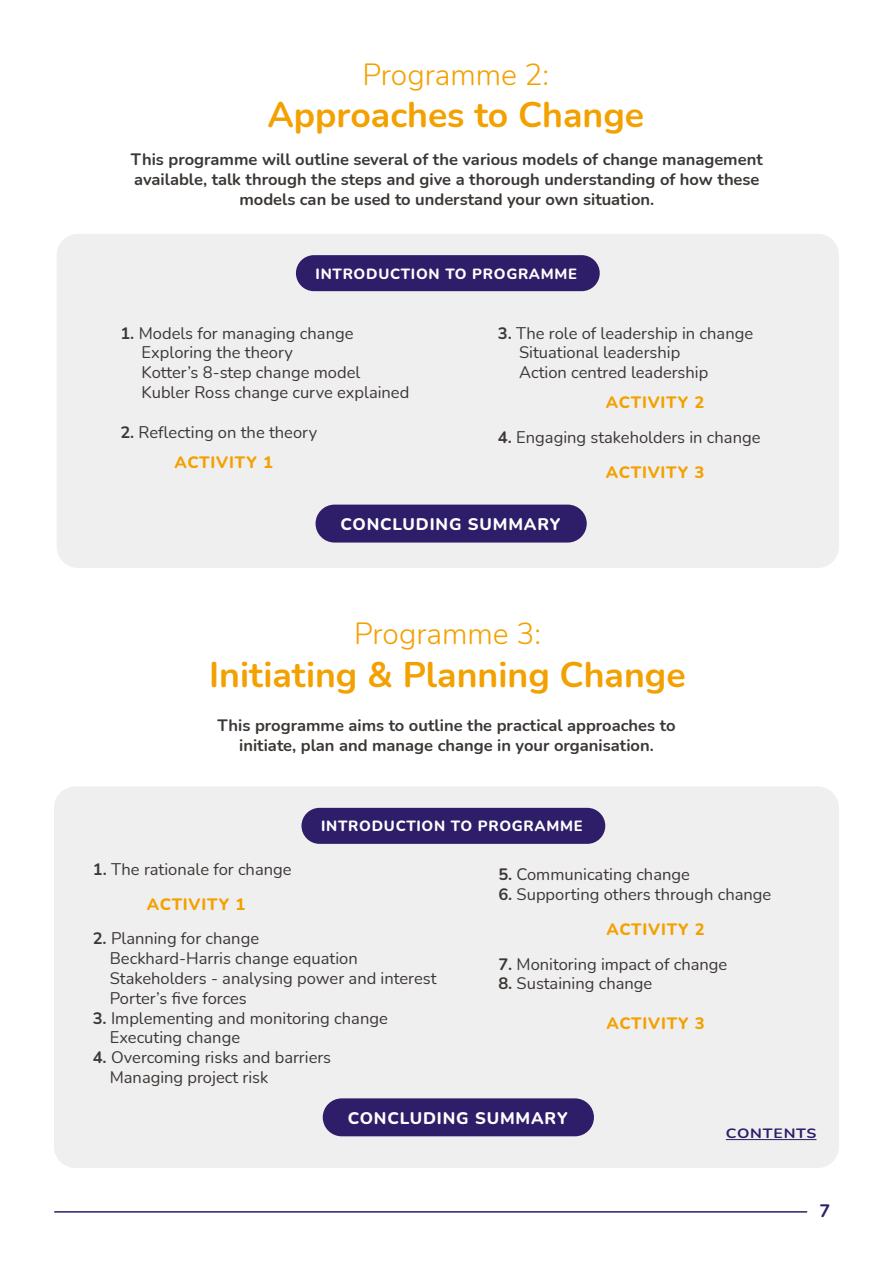
<style>
.page{position:relative;width:893px;height:1263px;background:#fff}
.page>*{position:absolute;margin:0;border:0;box-sizing:border-box;transform-origin:0 0}
.t1{font:700 35.7px "Nunito";color:#f3a100}
.t2{font:300 30px "Nunito";color:#f3a100}
.t3{font:700 18px "Nunito";color:#2e1d68}
.t4{font:800 16.8px "Nunito";letter-spacing:.05em;color:#fff}
.t5{font:16.5px/19.8px "Nunito";color:#3b3735}
.t6{font:700 16.5px/19.8px "Nunito";color:#3b3735;text-align:center}
.t7{font:800 16.5px "Nunito";letter-spacing:.05em;color:#f3a100}
.t8{font:800 14.85px "Nunito";letter-spacing:.05em;color:#fff}
.t9{font:700 13.5px "Nunito";letter-spacing:.05em;color:#2e1d68;scale:1.17 1}
.s1{font-weight:700}
.s2{font-weight:800;color:#f3a100}
</style>
<div class="page">
<div style="left:57px;top:234px;width:782px;height:334px;background:#f0efef;border-radius:21px"></div>
<div style="left:54px;top:786px;width:785px;height:382px;background:#f0efef;border-radius:21px"></div>
<hr style="left:55px;top:1211px;width:752px;height:1px;background:#2e1d68">
<hr style="left:726px;top:1139px;width:90px;height:1px;background:#2e1d68">
<div style="left:296px;top:255px;width:304px;height:36px;background:#2e1d68;border-radius:18px"></div>
<div style="left:316px;top:505px;width:271px;height:37px;background:#2e1d68;border-radius:19px"></div>
<div style="left:301px;top:808px;width:304px;height:36px;background:#2e1d68;border-radius:18px"></div>
<div style="left:323px;top:1098px;width:271px;height:38px;background:#2e1d68;border-radius:19px"></div>
<h2 class="t2" style="left:362px;top:63px;width:188px">Programme 2:</h2>
<h1 class="t1" style="left:267px;top:102px;width:378px">Approaches to Change</h1>
<p class="t6" style="left:131px;top:151px;width:633px">This programme will outline several of the various models of change management available, talk through the steps and give a thorough understanding of how these models can be used to understand your own situation.</p>
<p class="t8" style="left:316px;top:268px;width:263px">INTRODUCTION TO PROGRAMME</p>
<p class="t5" style="left:142px;top:324px;width:269px;text-indent:-21px"><span class="s1">1.</span> Models for managing change<br>Exploring the theory<br>Kotter’s 8-step change model<br>Kubler Ross change curve explained</p>
<p class="t5" style="left:120px;top:416px;width:198px;line-height:30px;text-align:center"><span class="s1">2.</span> Reflecting on the theory<br><span class="s2">ACTIVITY 1</span></p>
<p class="t5" style="left:519px;top:324px;width:236px;text-indent:-21px"><span class="s1">3.</span> The role of leadership in change<br>Situational leadership<br>Action centred leadership</p>
<p class="t7" style="left:606px;top:396px;width:100px">ACTIVITY 2</p>
<p class="t5" style="left:606px;top:421px;width:156px;line-height:34.8px;text-indent:-108px"><span class="s1">4.</span> Engaging stakeholders in change<br><span class="s2">ACTIVITY 3</span></p>
<p class="t4" style="left:341px;top:518px;width:221px">CONCLUDING SUMMARY</p>
<h2 class="t2" style="left:354px;top:623px;width:188px">Programme 3:</h2>
<h1 class="t1" style="left:209px;top:661px;width:478px">Initiating &amp; Planning Change</h1>
<p class="t6" style="left:217px;top:717px;width:459px">This programme aims to outline the practical approaches to initiate, plan and manage change in your organisation.</p>
<p class="t8" style="left:321px;top:821px;width:263px">INTRODUCTION TO PROGRAMME</p>
<p class="t5" style="left:93px;top:853px;width:200px;line-height:34.8px;text-align:center"><span class="s1">1.</span> The rationale for change<br><span class="s2">ACTIVITY 1</span></p>
<p class="t5" style="left:110px;top:930px;width:328px;text-indent:-17px"><span class="s1">2.</span> Planning for change<br>Beckhard-Harris change equation<br>Stakeholders - analysing power and interest<br>Porter’s five forces</p>
<p class="t5" style="left:110px;top:1009px;width:280px;text-indent:-17px"><span class="s1">3.</span> Implementing and monitoring change<br>Executing change</p>
<p class="t5" style="left:110px;top:1049px;width:223px;text-indent:-17px"><span class="s1">4.</span> Overcoming risks and barriers<br>Managing project risk</p>
<p class="t5" style="left:498px;top:866px;width:193px"><span class="s1">5.</span> Communicating change</p>
<p class="t5" style="left:606px;top:878px;width:166px;line-height:34.8px;text-indent:-108px"><span class="s1">6.</span> Supporting others through change<br><span class="s2">ACTIVITY 2</span></p>
<p class="t5" style="left:498px;top:955px;width:231px"><span class="s1">7.</span> Monitoring impact of change</p>
<p class="t5" style="left:498px;top:975px;width:155px"><span class="s1">8.</span> Sustaining change</p>
<p class="t7" style="left:606px;top:1017px;width:100px">ACTIVITY 3</p>
<p class="t4" style="left:348px;top:1112px;width:221px">CONCLUDING SUMMARY</p>
<p class="t9" style="left:726px;top:1129px;width:79px">CONTENTS</p>
<p class="t3" style="left:819px;top:1204px;width:12px">7</p>
</div>
